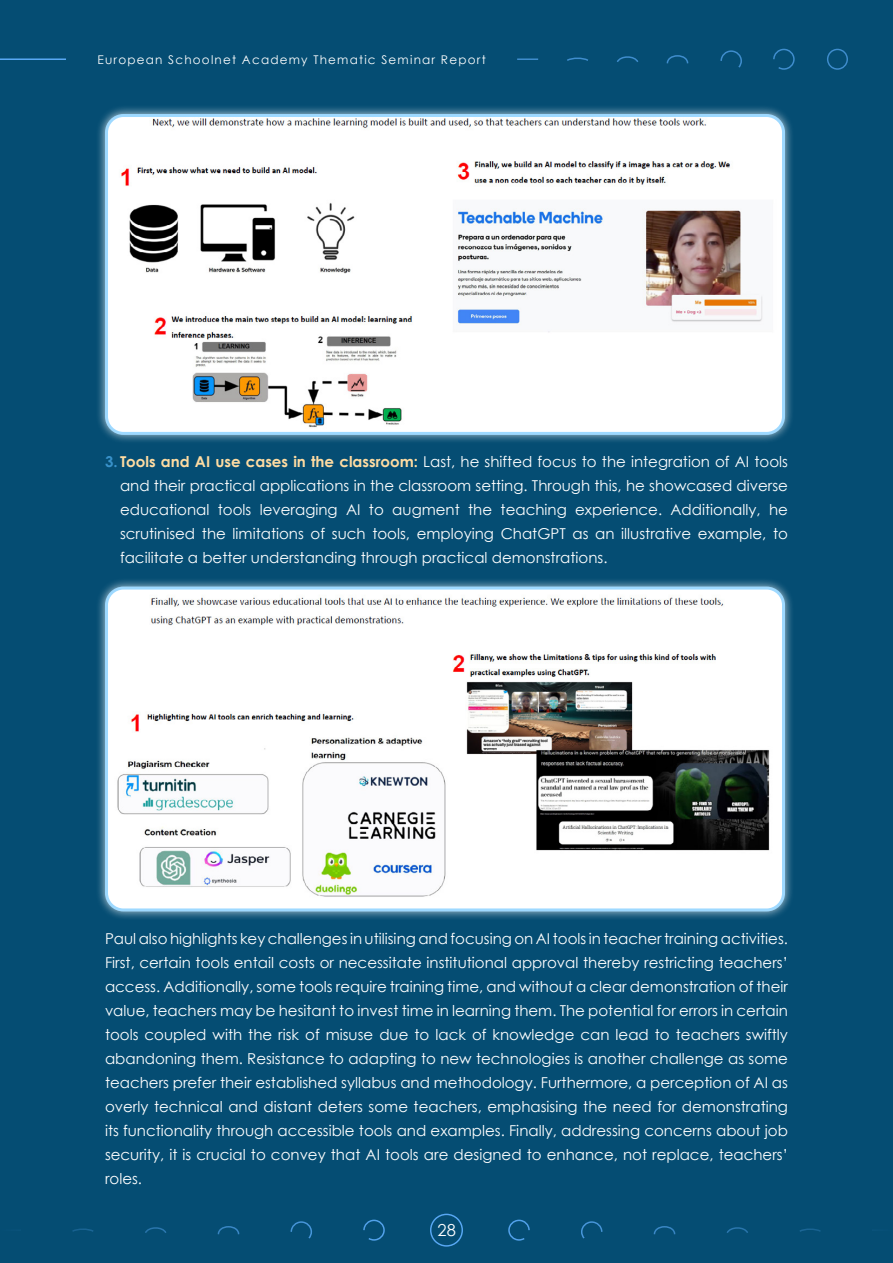
<style>
.page{position:relative;width:893px;height:1263px;background:#054d73}
.page>*{position:absolute;margin:0;border:0;box-sizing:border-box;transform-origin:0 0}
.t1{font:16.5px "Century Gothic";color:#fff}
.t2{font:15px/24px "Century Gothic";color:#fff;text-align:justify}
.t3{font:12px "Century Gothic";letter-spacing:.1em;color:#fff}
.s1{font-weight:700;color:#3992cb}
.s2{font-weight:700;color:#ffdca2}
</style>
<div class="page">
<hr style="left:517px;top:58px;width:21px;height:2px;background:#59a9f5">
<svg style="left:567px;top:58px;width:21px;height:3px"></svg>
<svg style="left:617px;top:56px;width:22px;height:6px"></svg>
<svg style="left:666px;top:55px;width:23px;height:9px"></svg>
<svg style="left:827px;top:48px;width:21px;height:22px"></svg>
<svg style="left:720px;top:48px;width:75px;height:22px"></svg>
<hr style="left:0;top:58px;width:66px;height:2px;background:#59a9f5">
<hr style="left:0;top:1229px;width:21px;height:2px;background:#59a9f5">
<svg style="left:72px;top:1228px;width:21px;height:4px"></svg>
<svg style="left:145px;top:1227px;width:22px;height:6px"></svg>
<svg style="left:217px;top:1226px;width:23px;height:9px"></svg>
<svg style="left:430px;top:1213px;width:33px;height:34px"></svg>
<svg style="left:363px;top:1219px;width:22px;height:22px"></svg>
<svg style="left:290px;top:1221px;width:22px;height:18px"></svg>
<hr style="left:872px;top:1229px;width:21px;height:2px;background:#59a9f5">
<svg style="left:800px;top:1228px;width:21px;height:4px"></svg>
<svg style="left:727px;top:1227px;width:21px;height:6px"></svg>
<svg style="left:653px;top:1226px;width:23px;height:9px"></svg>
<svg style="left:508px;top:1219px;width:22px;height:22px"></svg>
<svg style="left:581px;top:1221px;width:22px;height:18px"></svg>
<div style="left:96px;top:104px;width:698px;height:341px;background:#fff;opacity:.75"></div>
<img style="left:107px;top:116px;width:676px;height:317px">
<div style="left:105px;top:114px;width:680px;height:321px;border:3px solid #9ed9ff;border-radius:17px"></div>
<div style="left:96px;top:577px;width:698px;height:344px;background:#fff;opacity:.75"></div>
<img style="left:107px;top:588px;width:676px;height:322px">
<div style="left:105px;top:586px;width:680px;height:325px;border:3px solid #9ed9ff;border-radius:17px"></div>
<p class="t3" style="left:97px;top:51px;width:390px">European Schoolnet Academy Thematic Seminar Report</p>
<p class="t2" style="left:120px;top:450px;width:669px;text-indent:-15px"><span class="s1">3.</span> <span class="s2">Tools and AI use cases in the classroom:</span> Last, he shifted focus to the integration of AI tools and their practical applications in the classroom setting. Through this, he showcased diverse educational tools leveraging AI to augment the teaching experience. Additionally, he scrutinised the limitations of such tools, employing ChatGPT as an illustrative example, to facilitate a better understanding through practical demonstrations.</p>
<p class="t2" style="left:105px;top:926px;width:684px">Paul also highlights key challenges in utilising and focusing on AI tools in teacher training activities.<br>First, certain tools entail costs or necessitate institutional approval thereby restricting teachers’ access. Additionally, some tools require training time, and without a clear demonstration of their value, teachers may be hesitant to invest time in learning them. The potential for errors in certain tools coupled with the risk of misuse due to lack of knowledge can lead to teachers swiftly abandoning them. Resistance to adapting to new technologies is another challenge as some teachers prefer their established syllabus and methodology. Furthermore, a perception of AI as overly technical and distant deters some teachers, emphasising the need for demonstrating its functionality through accessible tools and examples. Finally, addressing concerns about job security, it is crucial to convey that AI tools are designed to enhance, not replace, teachers’ roles.</p>
<p class="t1" style="left:438px;top:1219px;width:20px">28</p>
</div>
